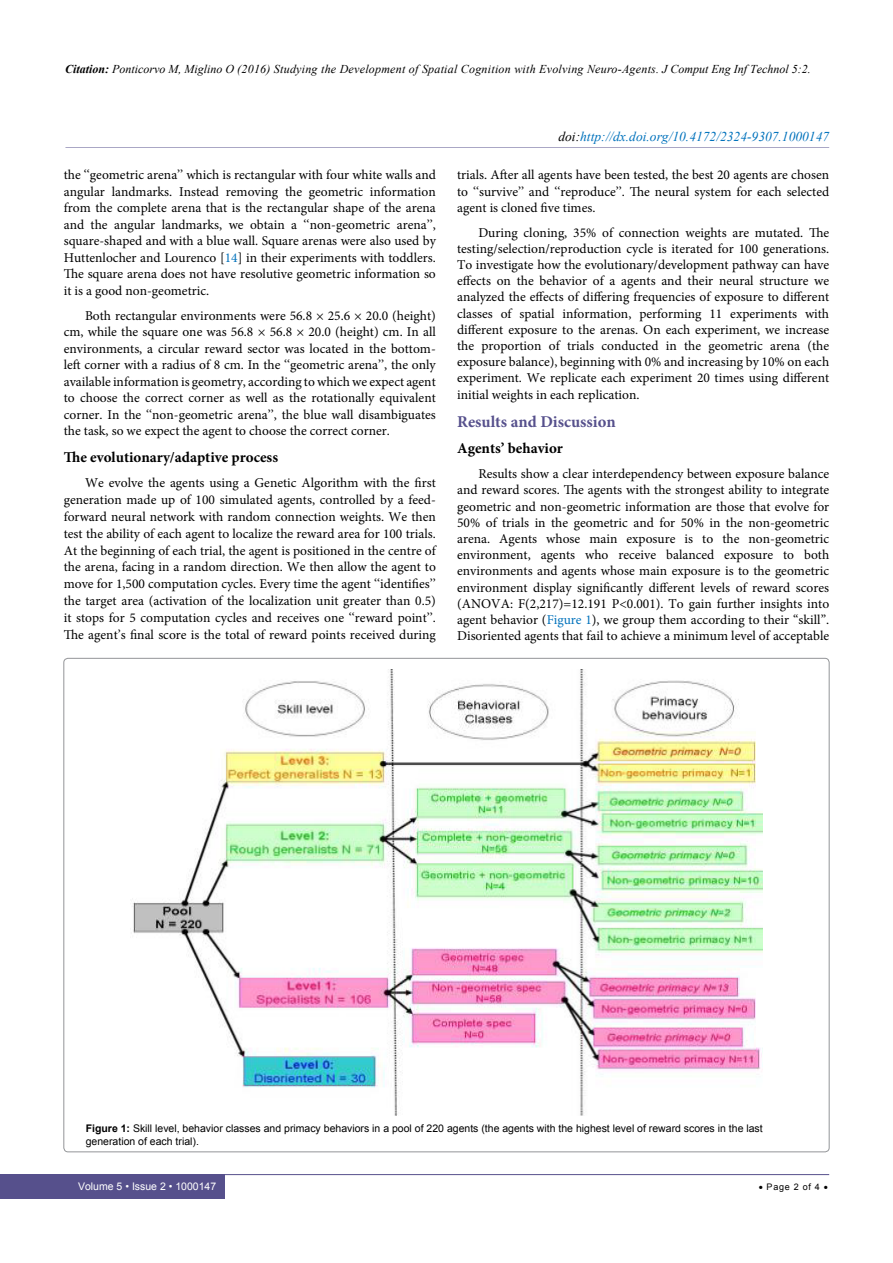
<style>
.page{position:relative;width:893px;height:1263px;background:#fff}
.page>*{position:absolute;margin:0;border:0;box-sizing:border-box;transform-origin:0 0}
.t1{font:700 16.5px "Minion Pro";color:#56508c}
.t2{font:700 15px "Minion Pro";color:#000}
.t3{font:13.5px/16.2px "Minion Pro";color:#000;text-align:justify}
.t4{font:italic 13.5px "Times New Roman";color:#0072bc}
.t5{font:italic 12px "Times New Roman";letter-spacing:.02em;color:#000}
.t6{font:10.5px/12.6px "Arial";color:#000}
.t7{font:10.5px "Arial";color:#fff}
.t8{font:9px "Arial";letter-spacing:.08em;color:#000}
.s1{font-weight:700}
.s2{color:#0072bc}
.s3{color:#000}
</style>
<div class="page">
<div style="left:0;top:1174px;width:225px;height:25px;background:#56508c"></div>
<hr style="left:221px;top:1174px;width:608px;height:1px;background:#56508c">
<hr style="left:65px;top:147px;width:764px;height:1px;background:#56508c">
<img style="left:132px;top:669px;width:631px;height:447px">
<p class="t5" style="left:65px;top:61px;width:747px"><span class="s1">Citation:</span> Ponticorvo M, Miglino O (2016) Studying the Development of Spatial Cognition with Evolving Neuro-Agents. J Comput Eng Inf Technol 5:2.</p>
<p class="t3" style="left:64px;top:167px;width:374px">the ‘‘geometric arena’’ which is rectangular with four white walls and angular landmarks. Instead removing the geometric information from the complete arena that is the rectangular shape of the arena and the angular landmarks, we obtain a ‘‘non-geometric arena’’, square-shaped and with a blue wall. Square arenas were also used by Huttenlocher and Lourenco [<span class="s2">14</span>] in their experiments with toddlers.<br>The square arena does not have resolutive geometric information so it is a good non-geometric.</p>
<p class="t3" style="left:64px;top:307px;width:374px;text-indent:21px">Both rectangular environments were 56.8 × 25.6 × 20.0 (height) cm, while the square one was 56.8 × 56.8 × 20.0 (height) cm. In all environments, a circular reward sector was located in the bottom&shy;left corner with a radius of 8 cm. In the ‘‘geometric arena’’, the only available information is geometry, according to which we expect agent to choose the correct corner as well as the rotationally equivalent corner. In the ‘‘non-geometric arena’’, the blue wall disambiguates the task, so we expect the agent to choose the correct corner.</p>
<p class="t2" style="left:64px;top:447px;width:216px">The evolutionary/adaptive process</p>
<p class="t3" style="left:64px;top:475px;width:374px;line-height:16.8px;text-indent:21px">We evolve the agents using a Genetic Algorithm with the first generation made up of 100 simulated agents, controlled by a feed&shy;forward neural network with random connection weights. We then test the ability of each agent to localize the reward area for 100 trials.<br>At the beginning of each trial, the agent is positioned in the centre of the arena, facing in a random direction. We then allow the agent to move for 1,500 computation cycles. Every time the agent ‘‘identifies’’ the target area (activation of the localization unit greater than 0.5) it stops for 5 computation cycles and receives one ‘‘reward point’’.<br>The agent’s final score is the total of reward points received during</p>
<p class="t4" style="left:558px;top:127px;width:272px"><span class="s3">doi:</span>http://dx.doi.org/10.4172/2324-9307.1000147</p>
<p class="t3" style="left:457px;top:167px;width:374px">trials. After all agents have been tested, the best 20 agents are chosen to ‘‘survive’’ and ‘‘reproduce’’. The neural system for each selected agent is cloned five times.</p>
<p class="t3" style="left:457px;top:224px;width:374px;text-indent:21px">During cloning, 35% of connection weights are mutated. The testing/selection/reproduction cycle is iterated for 100 generations.<br>To investigate how the evolutionary/development pathway can have effects on the behavior of a agents and their neural structure we analyzed the effects of differing frequencies of exposure to different classes of spatial information, performing 11 experiments with different exposure to the arenas. On each experiment, we increase the proportion of trials conducted in the geometric arena (the exposure balance), beginning with 0% and increasing by 10% on each experiment. We replicate each experiment 20 times using different initial weights in each replication.</p>
<p class="t1" style="left:457px;top:410px;width:160px">Results and Discussion</p>
<p class="t2" style="left:457px;top:438px;width:107px">Agents’ behavior</p>
<p class="t3" style="left:457px;top:466px;width:374px;text-indent:21px">Results show a clear interdependency between exposure balance and reward scores. The agents with the strongest ability to integrate geometric and non-geometric information are those that evolve for 50% of trials in the geometric and for 50% in the non-geometric arena. Agents whose main exposure is to the non-geometric environment, agents who receive balanced exposure to both environments and agents whose main exposure is to the geometric environment display significantly different levels of reward scores (ANOVA: F(2,217)=12.191 P&lt;0.001). To gain further insights into agent behavior (<span class="s2">Figure 1</span>), we group them according to their “skill”.<br>Disoriented agents that fail to achieve a minimum level of acceptable</p>
<p class="t6" style="left:86px;top:1122px;width:678px"><span class="s1">Figure 1:</span> Skill level, behavior classes and primacy behaviors in a pool of 220 agents (the agents with the highest level of reward scores in the last generation of each trial).</p>
<p class="t7" style="left:78px;top:1180px;width:140px">Volume 5 • Issue 2 • 1000147</p>
<p class="t8" style="left:759px;top:1181px;width:71px">• Page 2 of 4 •</p>
</div>
